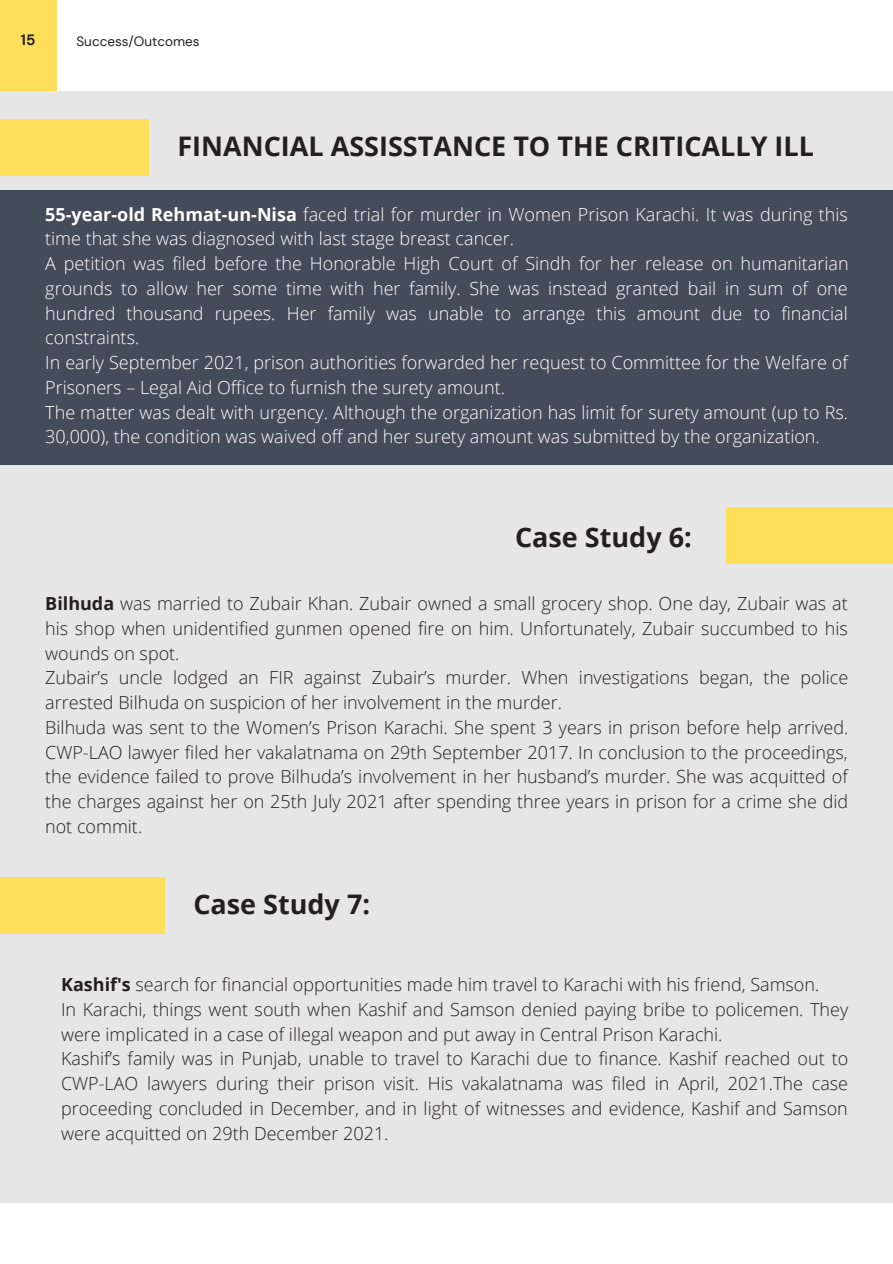
<style>
.page{position:relative;width:893px;height:1264px;background:#fff}
.page>*{position:absolute;margin:0;border:0;box-sizing:border-box;transform-origin:0 0}
.t1{font:700 27px "Open Sans";color:#231f20}
.t2{font:300 18px/24.8px "Open Sans";color:#231f20}
.t3{font:300 18px/24.8px "Open Sans";color:#fff}
.t4{font:700 15px "DM Sans";color:#231f20}
.t5{font:13.5px "DM Sans";color:#231f20}
.s1{font-weight:700}
</style>
<div class="page">
<div style="left:0;top:0;width:56px;height:91px;background:#ffde59"></div>
<div style="left:0;top:92px;width:892px;height:1110px;background:#e6e6e6"></div>
<div style="left:0;top:191px;width:892px;height:274px;background:#444b59"></div>
<div style="left:0;top:119px;width:149px;height:56px;background:#ffde59"></div>
<div style="left:726px;top:507px;width:166px;height:56px;background:#ffde59"></div>
<div style="left:0;top:877px;width:164px;height:56px;background:#ffde59"></div>
<p class="t4" style="left:21px;top:31px;width:16px">15</p>
<p class="t5" style="left:76px;top:33px;width:125px">Success/Outcomes</p>
<h1 class="t1" style="left:177px;top:127px;width:638px">FINANCIAL ASSISSTANCE TO THE CRITICALLY ILL</h1>
<p class="t3" style="left:45px;top:201px;width:804px"><span class="s1">55-year-old Rehmat-un-Nisa</span> faced trial for murder in Women Prison Karachi. It was during this time that she was diagnosed with last stage breast cancer.<br>A petition was filed before the Honorable High Court of Sindh for her release on humanitarian grounds to allow her some time with her family. She was instead granted bail in sum of one hundred thousand rupees. Her family was unable to arrange this amount due to financial constraints.<br>In early September 2021, prison authorities forwarded her request to Committee for the Welfare of Prisoners – Legal Aid Office to furnish the surety amount.<br>The matter was dealt with urgency. Although the organization has limit for surety amount (up to Rs.<br>30,000), the condition was waived off and her surety amount was submitted by the organization.</p>
<h1 class="t1" style="left:515px;top:518px;width:178px">Case Study 6:</h1>
<p class="t2" style="left:45px;top:590px;width:804px"><span class="s1">Bilhuda</span> was married to Zubair Khan. Zubair owned a small grocery shop. One day, Zubair was at his shop when unidentified gunmen opened fire on him. Unfortunately, Zubair succumbed to his wounds on spot.<br>Zubair’s uncle lodged an FIR against Zubair’s murder. When investigations began, the police arrested Bilhuda on suspicion of her involvement in the murder.<br>Bilhuda was sent to the Women’s Prison Karachi. She spent 3 years in prison before help arrived.<br>CWP-LAO lawyer filed her vakalatnama on 29th September 2017. In conclusion to the proceedings, the evidence failed to prove Bilhuda’s involvement in her husband’s murder. She was acquitted of the charges against her on 25th July 2021 after spending three years in prison for a crime she did not commit.</p>
<h1 class="t1" style="left:193px;top:885px;width:178px">Case Study 7:</h1>
<p class="t2" style="left:61px;top:971px;width:788px"><span class="s1">Kashif's</span> search for financial opportunities made him travel to Karachi with his friend, Samson.<br>In Karachi, things went south when Kashif and Samson denied paying bribe to policemen. They were implicated in a case of illegal weapon and put away in Central Prison Karachi.<br>Kashif’s family was in Punjab, unable to travel to Karachi due to finance. Kashif reached out to CWP-LAO lawyers during their prison visit. His vakalatnama was filed in April, 2021.The case proceeding concluded in December, and in light of witnesses and evidence, Kashif and Samson were acquitted on 29th December 2021.</p>
</div>
